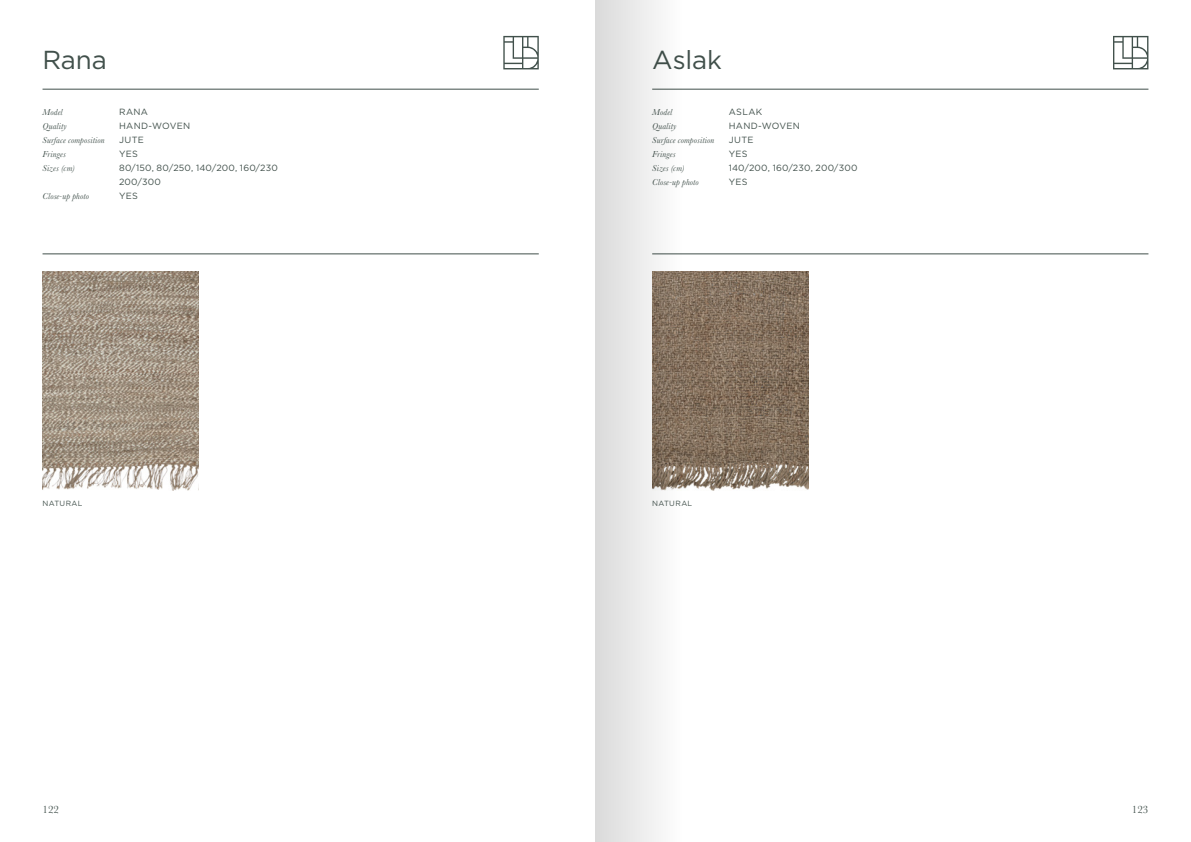
<style>
.page{position:relative;width:1191px;height:842px;background:#fff}
.page>*{position:absolute;margin:0;border:0;box-sizing:border-box;transform-origin:0 0}
.t1{font:26px "Gotham Pro";letter-spacing:-.005em;color:#41504b}
.t2{font:11px "Baskerville";color:#41504b}
.t3{font:italic 9px "Baskerville";letter-spacing:.015em;color:#41504b}
.t4{font:9px/14px "Gotham Pro";letter-spacing:.03em;color:#41504b}
.t5{font:7.5px "Gotham Pro";letter-spacing:.04em;color:#41504b}
</style>
<div class="page">
<hr style="left:652px;top:254px;width:496px;height:1px;background:#41504b">
<hr style="left:43px;top:254px;width:496px;height:1px;background:#41504b">
<hr style="left:652px;top:89px;width:496px;height:1px;background:#41504b">
<hr style="left:43px;top:89px;width:496px;height:1px;background:#41504b">
<svg style="left:503px;top:36px;width:36px;height:33px"></svg>
<svg style="left:1113px;top:36px;width:35px;height:33px"></svg>
<img style="left:43px;top:272px;width:155px;height:218px">
<img style="left:683px;top:272px;width:125px;height:218px">
<svg style="left:595px;top:0;width:88px;height:842px;fill:#e9e9e9"></svg>
<h1 class="t1" style="left:43px;top:46px;width:66px">Rana</h1>
<h1 class="t1" style="left:652px;top:46px;width:71px">Aslak</h1>
<p class="t3" style="left:43px;top:106px;width:22px">Model</p>
<p class="t4" style="left:119px;top:105px;width:30px">RANA</p>
<p class="t3" style="left:43px;top:120px;width:26px">Quality</p>
<p class="t4" style="left:119px;top:119px;width:73px">HAND-WOVEN</p>
<p class="t3" style="left:43px;top:134px;width:64px">Surface composition</p>
<p class="t4" style="left:119px;top:133px;width:26px">JUTE</p>
<p class="t3" style="left:43px;top:148px;width:25px">Fringes</p>
<p class="t4" style="left:119px;top:147px;width:20px">YES</p>
<p class="t3" style="left:43px;top:162px;width:34px">Sizes (cm)</p>
<p class="t4" style="left:119px;top:161px;width:160px">80/150, 80/250, 140/200, 160/230<br>200/300</p>
<p class="t3" style="left:43px;top:190px;width:48px">Close-up photo</p>
<p class="t4" style="left:119px;top:189px;width:20px">YES</p>
<p class="t3" style="left:652px;top:106px;width:22px">Model</p>
<p class="t4" style="left:729px;top:105px;width:35px">ASLAK</p>
<p class="t3" style="left:652px;top:120px;width:26px">Quality</p>
<p class="t4" style="left:729px;top:119px;width:73px">HAND-WOVEN</p>
<p class="t3" style="left:652px;top:134px;width:64px">Surface composition</p>
<p class="t4" style="left:729px;top:133px;width:26px">JUTE</p>
<p class="t3" style="left:652px;top:148px;width:25px">Fringes</p>
<p class="t4" style="left:729px;top:147px;width:20px">YES</p>
<p class="t3" style="left:652px;top:162px;width:34px">Sizes (cm)</p>
<p class="t4" style="left:729px;top:161px;width:130px">140/200, 160/230, 200/300</p>
<p class="t3" style="left:652px;top:176px;width:48px">Close-up photo</p>
<p class="t4" style="left:729px;top:175px;width:20px">YES</p>
<p class="t5" style="left:43px;top:499px;width:41px">NATURAL</p>
<p class="t5" style="left:652px;top:499px;width:41px">NATURAL</p>
<p class="t2" style="left:43px;top:802px;width:18px">122</p>
<p class="t2" style="left:1132px;top:802px;width:18px">123</p>
</div>
